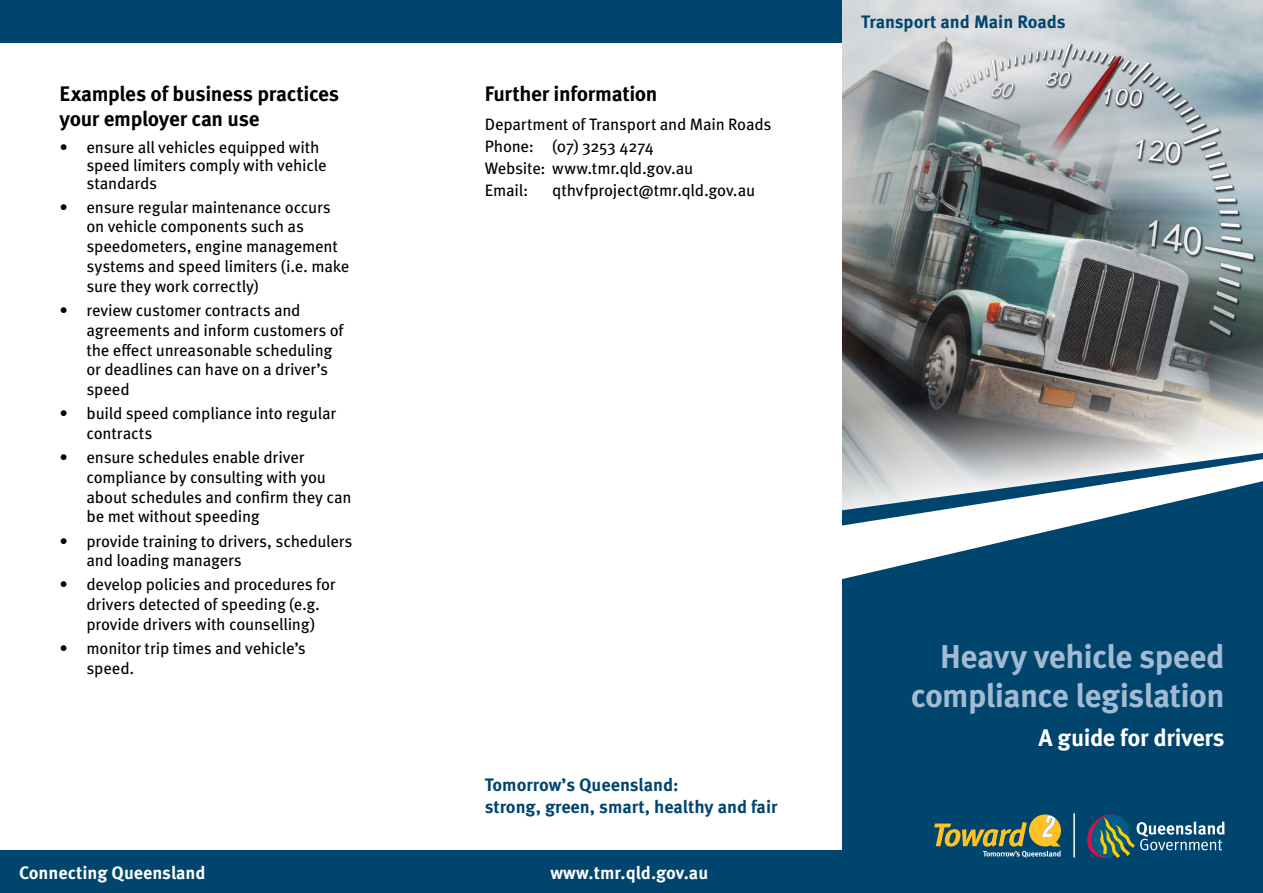
<style>
.page{position:relative;width:1263px;height:893px;background:#fff}
.page>*{position:absolute;margin:0;border:0;box-sizing:border-box;transform-origin:0 0}
.t1{font:700 33px/39px "Meta OT";letter-spacing:-.02em;color:#a2bbd2;text-align:right}
.t2{font:700 24px "Meta OT";letter-spacing:-.015em;color:#fff}
.t3{font:700 21px/25.2px "Meta OT";letter-spacing:-.02em;color:#000}
.t4{font:700 18px/21.6px "Meta OT";color:#00456e}
.t5{font:700 18px "Meta OT";color:#fff}
.t6{font:16.5px/19.8px "Meta OT";letter-spacing:-.015em;color:#000}
</style>
<div class="page">
<img style="left:842px;top:0;width:421px;height:451px">
<svg style="left:842px;top:451px;width:421px;height:442px;background:#276183"></svg>
<div style="left:0;top:850px;width:861px;height:43px;background:#00456e"></div>
<div style="left:0;top:0;width:842px;height:43px;background:#00456e"></div>
<svg style="left:1085px;top:811px;width:140px;height:50px;background:#2e6179"></svg>
<svg style="left:934px;top:814px;width:127px;height:43px;background:#5c755e"></svg>
<hr style="left:1073px;top:813px;width:2px;height:44px;background:#fff">
<p class="t3" style="left:60px;top:81px;width:281px">Examples of business practices your employer can use</p>
<p class="t6" style="left:87px;top:138px;width:242px;line-height:18px;text-indent:-27px">• ensure all vehicles equipped with speed limiters comply with vehicle standards</p>
<p class="t6" style="left:87px;top:197px;width:264px;text-indent:-27px">• ensure regular maintenance occurs on vehicle components such as speedometers, engine management systems and speed limiters (i.e. make sure they work correctly)</p>
<p class="t6" style="left:87px;top:300px;width:259px;text-indent:-27px">• review customer contracts and agreements and inform customers of the effect unreasonable scheduling or deadlines can have on a driver’s speed</p>
<p class="t6" style="left:87px;top:404px;width:251px;text-indent:-27px">• build speed compliance into regular contracts</p>
<p class="t6" style="left:87px;top:447px;width:267px;text-indent:-27px">• ensure schedules enable driver compliance by consulting with you about schedules and confirm they can be met without speeding</p>
<p class="t6" style="left:87px;top:531px;width:267px;text-indent:-27px">• provide training to drivers, schedulers and loading managers</p>
<p class="t6" style="left:87px;top:575px;width:251px;text-indent:-27px">• develop policies and procedures for drivers detected of speeding (e.g. provide drivers with counselling)</p>
<p class="t6" style="left:87px;top:638px;width:221px;text-indent:-27px">• monitor trip times and vehicle’s speed.</p>
<p class="t5" style="left:19px;top:861px;width:188px">Connecting Queensland</p>
<p class="t3" style="left:485px;top:81px;width:174px">Further information</p>
<p class="t6" style="left:485px;top:113px;width:288px;line-height:22.2px">Department of Transport and Main Roads<br>Phone: (07) 3253 4274<br>Website: www.tmr.qld.gov.au<br>Email:</p>
<p class="t6" style="left:552px;top:181px;width:204px">qthvfproject@tmr.qld.gov.au</p>
<p class="t4" style="left:861px;top:11px;width:206px">Transport and Main Roads</p>
<p class="t4" style="left:485px;top:774px;width:294px">Tomorrow’s Queensland:<br>strong, green, smart, healthy and fair</p>
<p class="t5" style="left:550px;top:861px;width:159px">www.tmr.qld.gov.au</p>
<h1 class="t1" style="left:911px;top:638px;width:315px">Heavy vehicle speed compliance legislation</h1>
<h2 class="t2" style="left:1038px;top:723px;width:188px">A guide for drivers</h2>
</div>
